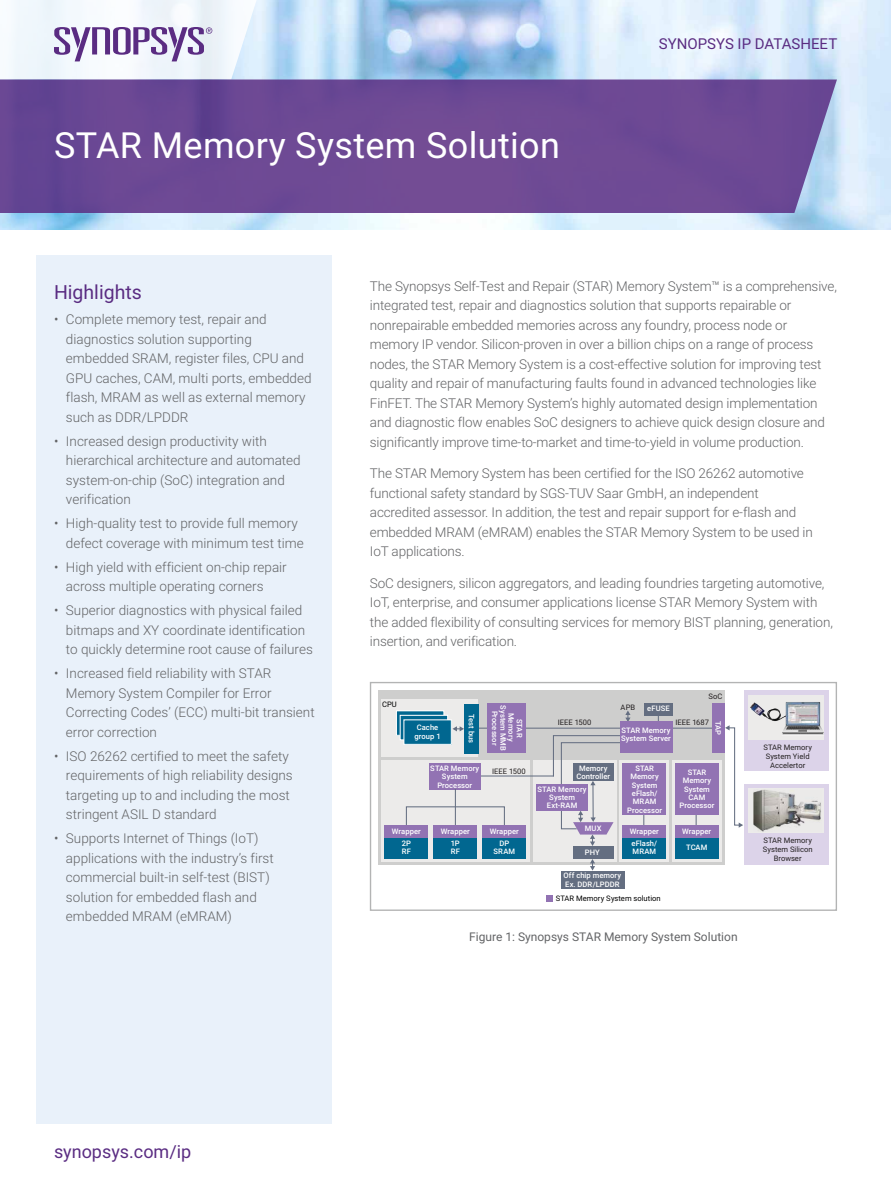
<style>
.page{position:relative;width:891px;height:1188px;background:#fff}
.page>*{position:absolute;margin:0;border:0;box-sizing:border-box;transform-origin:0 0}
.t1{font:36px "Roboto";letter-spacing:.01em;color:#fff}
.HEADING_1{font:19.5px "Roboto";color:#5a2c82}
.t2{font:18px "Roboto";color:#5a2c82}
.t3{font:15px "Roboto";color:#5a2c82}
.BODY_COPY{font:300 13.5px/19.5px "Roboto";letter-spacing:-.01em;color:#636466}
.FIGURE_CAPTION{font:12px "Roboto";color:#636466}
.t4{font:500 7.65px/8.2px "Roboto";letter-spacing:.005em;color:#fff;text-align:center}
.t5{font:7.65px/9px "Roboto";letter-spacing:.005em;color:#231f20;text-align:center}
.t6{font:7.65px "Roboto";letter-spacing:.005em;color:#000}
.t7{font:7.65px "Roboto";color:#010101}
</style>
<div class="page">
<img style="left:0;top:0;width:891px;height:230px">
<div style="left:36px;top:255px;width:296px;height:868px;background:#e9f1fa"></div>
<svg style="left:0;top:0;width:270px;height:80px"></svg>
<svg style="left:0;top:80px;width:837px;height:133px;background:#6c4a94"></svg>
<div style="left:378px;top:691px;width:347px;height:174px;background:#cececd"></div>
<div style="left:381px;top:760px;width:149px;height:101px;background:#ecebea"></div>
<div style="left:533px;top:760px;width:84px;height:101px;background:#ecebea"></div>
<svg style="left:620px;top:760px;width:49px;height:101px"></svg>
<svg style="left:405px;top:806px;width:100px;height:31px"></svg>
<svg style="left:643px;top:815px;width:17px;height:10px"></svg>
<svg style="left:657px;top:716px;width:7px;height:6px"></svg>
<hr style="left:478px;top:728px;width:237px;height:1px;background:#646e81">
<hr style="left:477px;top:775px;width:77px;height:2px;background:#646e81">
<div style="left:381px;top:700px;width:97px;height:57px;background:#ecebea"></div>
<svg style="left:452px;top:726px;width:12px;height:5px"></svg>
<hr style="left:592px;top:785px;width:2px;height:33px;background:#646e81">
<svg style="left:625px;top:711px;width:6px;height:11px"></svg>
<svg style="left:590px;top:859px;width:5px;height:12px"></svg>
<div style="left:396px;top:711px;width:48px;height:24px;background:linear-gradient(to right,#016790,#016790)"></div>
<div style="left:396px;top:710px;width:48px;height:26px;border:1px solid #fff"></div>
<div style="left:400px;top:715px;width:48px;height:25px;background:#016790"></div>
<div style="left:400px;top:715px;width:48px;height:25px;border:1px solid #fff"></div>
<div style="left:404px;top:720px;width:47px;height:24px;background:#016790"></div>
<div style="left:403px;top:719px;width:49px;height:26px;border:1px solid #fff"></div>
<div style="left:429px;top:763px;width:52px;height:27px;background:#9273b3"></div>
<div style="left:623px;top:763px;width:43px;height:52px;background:#9273b3"></div>
<div style="left:573px;top:846px;width:41px;height:12px;background:#646e81"></div>
<div style="left:561px;top:871px;width:63px;height:17px;background:#646e81"></div>
<div style="left:487px;top:703px;width:39px;height:50px;background:#9273b3"></div>
<div style="left:464px;top:704px;width:14px;height:50px;background:#016790"></div>
<hr style="left:455px;top:789px;width:1px;height:45px;background:#646e81">
<div style="left:385px;top:825px;width:43px;height:33px;background:#016790"></div>
<div style="left:434px;top:825px;width:43px;height:33px;background:#016790"></div>
<div style="left:483px;top:825px;width:43px;height:33px;background:#016790"></div>
<div style="left:385px;top:825px;width:43px;height:12px;background:#9273b3"></div>
<div style="left:434px;top:825px;width:43px;height:12px;background:#9273b3"></div>
<div style="left:483px;top:825px;width:43px;height:12px;background:#9273b3"></div>
<svg style="left:560px;top:809px;width:54px;height:37px"></svg>
<div style="left:623px;top:825px;width:43px;height:33px;background:#016790"></div>
<div style="left:623px;top:825px;width:43px;height:12px;background:#9273b3"></div>
<svg style="left:672px;top:760px;width:49px;height:101px"></svg>
<svg style="left:695px;top:815px;width:17px;height:10px"></svg>
<div style="left:675px;top:763px;width:43px;height:52px;background:#9273b3"></div>
<div style="left:675px;top:825px;width:43px;height:33px;background:#016790"></div>
<div style="left:675px;top:825px;width:43px;height:12px;background:#9273b3"></div>
<div style="left:645px;top:703px;width:28px;height:13px;background:#646e81"></div>
<div style="left:712px;top:703px;width:13px;height:50px;background:#9273b3"></div>
<svg style="left:552px;top:735px;width:70px;height:51px"></svg>
<div style="left:536px;top:784px;width:52px;height:27px;background:#9273b3"></div>
<div style="left:620px;top:722px;width:53px;height:31px;background:#9273b3"></div>
<svg style="left:725px;top:725px;width:18px;height:103px"></svg>
<div style="left:744px;top:784px;width:84px;height:81px;background:#dcd3e9"></div>
<div style="left:749px;top:788px;width:75px;height:45px;background:#ecebea"></div>
<img style="left:753px;top:789px;width:68px;height:43px">
<svg style="left:546px;top:896px;width:6px;height:6px"></svg>
<div style="left:370px;top:682px;width:467px;height:229px;border:1px solid #b3b4b4"></div>
<div style="left:744px;top:691px;width:84px;height:80px;background:#dcd3e9"></div>
<div style="left:749px;top:695px;width:75px;height:45px;background:#ecebea"></div>
<img style="left:750px;top:702px;width:74px;height:33px">
<p class="t1" style="left:54px;top:120px;width:508px">STAR Memory System Solution</p>
<p class="t3" style="left:659px;top:33px;width:180px">SYNOPSYS IP DATASHEET</p>
<p class="HEADING_1" style="left:54px;top:278px;width:89px">Highlights</p>
<p class="BODY_COPY" style="left:66px;top:309px;width:247px;text-indent:-12px">• Complete memory test, repair and diagnostics solution supporting embedded SRAM, register files, CPU and GPU caches, CAM, multi ports, embedded flash, MRAM as well as external memory such as DDR/LPDDR</p>
<p class="BODY_COPY" style="left:66px;top:431px;width:236px;text-indent:-12px">• Increased design productivity with hierarchical architecture and automated system-on-chip (SoC) integration and verification</p>
<p class="BODY_COPY" style="left:66px;top:513px;width:239px;text-indent:-12px">• High-quality test to provide full memory defect coverage with minimum test time</p>
<p class="BODY_COPY" style="left:66px;top:557px;width:222px;text-indent:-12px">• High yield with efficient on-chip repair across multiple operating corners</p>
<p class="BODY_COPY" style="left:66px;top:600px;width:248px;text-indent:-12px">• Superior diagnostics with physical failed bitmaps and XY coordinate identification to quickly determine root cause of failures</p>
<p class="BODY_COPY" style="left:66px;top:663px;width:250px;text-indent:-12px">• Increased field reliability with STAR Memory System Compiler for Error Correcting Codes’ (ECC) multi-bit transient error correction</p>
<p class="BODY_COPY" style="left:66px;top:746px;width:228px;text-indent:-12px">• ISO 26262 certified to meet the safety requirements of high reliability designs targeting up to and including the most stringent ASIL D standard</p>
<p class="BODY_COPY" style="left:66px;top:828px;width:209px;text-indent:-12px">• Supports Internet of Things (IoT) applications with the industry’s first commercial built-in self-test (BIST) solution for embedded flash and embedded MRAM (eMRAM)</p>
<p class="BODY_COPY" style="left:370px;top:276px;width:469px">The Synopsys Self-Test and Repair (STAR) Memory System™ is a comprehensive, integrated test, repair and diagnostics solution that supports repairable or nonrepairable embedded memories across any foundry, process node or memory IP vendor. Silicon-proven in over a billion chips on a range of process nodes, the STAR Memory System is a cost-effective solution for improving test quality and repair of manufacturing faults found in advanced technologies like FinFET. The STAR Memory System’s highly automated design implementation and diagnostic flow enables SoC designers to achieve quick design closure and significantly improve time-to-market and time-to-yield in volume production.</p>
<p class="BODY_COPY" style="left:370px;top:463px;width:444px">The STAR Memory System has been certified for the ISO 26262 automotive functional safety standard by SGS-TUV Saar GmbH, an independent accredited assessor. In addition, the test and repair support for e-flash and embedded MRAM (eMRAM) enables the STAR Memory System to be used in IoT applications.</p>
<p class="BODY_COPY" style="left:370px;top:573px;width:465px">SoC designers, silicon aggregators, and leading foundries targeting automotive, IoT, enterprise, and consumer applications license STAR Memory System with the added flexibility of consulting services for memory BIST planning, generation, insertion, and verification.</p>
<p class="t5" style="left:709px;top:691px;width:15px">SoC</p>
<p class="t7" style="left:382px;top:699px;width:16px">CPU</p>
<p class="t5" style="left:621px;top:702px;width:16px">APB</p>
<p class="t4" style="left:524px;top:705px;width:47px;rotate:90deg">STAR<br>Memory<br>System MMB<br>Processor</p>
<p class="t4" style="left:647px;top:704px;width:24px">eFUSE</p>
<p class="t4" style="left:476px;top:714px;width:30px;rotate:90deg">Test bus</p>
<p class="t5" style="left:558px;top:718px;width:35px">IEEE 1500</p>
<p class="t5" style="left:675px;top:718px;width:35px">IEEE 1687</p>
<p class="t4" style="left:723px;top:721px;width:16px;rotate:90deg">TAP</p>
<p class="t4" style="left:415px;top:723px;width:28px">Cache group 1</p>
<p class="t4" style="left:430px;top:764px;width:50px">STAR Memory<br>System<br>Processor</p>
<p class="t4" style="left:627px;top:764px;width:36px">STAR<br>Memory<br>System eFlash/<br>MRAM<br>Processor</p>
<p class="t4" style="left:621px;top:726px;width:51px;text-align:left">STAR Memory<br>System Server</p>
<p class="t4" style="left:576px;top:763px;width:35px">Memory<br>Controller</p>
<p class="t5" style="left:492px;top:766px;width:35px">IEEE 1500</p>
<p class="t4" style="left:680px;top:768px;width:36px">STAR<br>Memory<br>System<br>CAM<br>Processor</p>
<p class="t4" style="left:686px;top:843px;width:23px">TCAM</p>
<p class="t4" style="left:538px;top:785px;width:50px">STAR Memory<br>System<br>Ext-RAM</p>
<p class="t4" style="left:585px;top:824px;width:18px">MUX</p>
<p class="t4" style="left:392px;top:826px;width:30px">Wrapper</p>
<p class="t4" style="left:441px;top:826px;width:30px">Wrapper</p>
<p class="t4" style="left:490px;top:826px;width:30px">Wrapper</p>
<p class="t4" style="left:630px;top:826px;width:30px">Wrapper</p>
<p class="t4" style="left:682px;top:826px;width:30px">Wrapper</p>
<p class="t4" style="left:632px;top:839px;width:27px;text-align:left">eFlash/<br>MRAM</p>
<p class="t4" style="left:402px;top:839px;width:11px;text-align:left">2P<br>RF</p>
<p class="t4" style="left:451px;top:839px;width:10px;text-align:left">1P<br>RF</p>
<p class="t4" style="left:494px;top:839px;width:23px">DP<br>SRAM</p>
<p class="t4" style="left:585px;top:848px;width:16px">PHY</p>
<p class="t4" style="left:564px;top:871px;width:59px;text-align:left">Off chip memory<br>Ex. DDR/LPDDR</p>
<p class="t6" style="left:556px;top:893px;width:106px">STAR Memory System solution</p>
<p class="FIGURE_CAPTION" style="left:469px;top:928px;width:270px">Figure 1: Synopsys STAR Memory System Solution</p>
<p class="t5" style="left:763px;top:743px;width:50px">STAR Memory<br>System Yield<br>Accelertor</p>
<p class="t5" style="left:763px;top:835px;width:51px">STAR Memory<br>System Silicon<br>Browser</p>
<h3 class="t2" style="left:54px;top:1139px;width:139px">synopsys.com/ip</h3>
</div>
